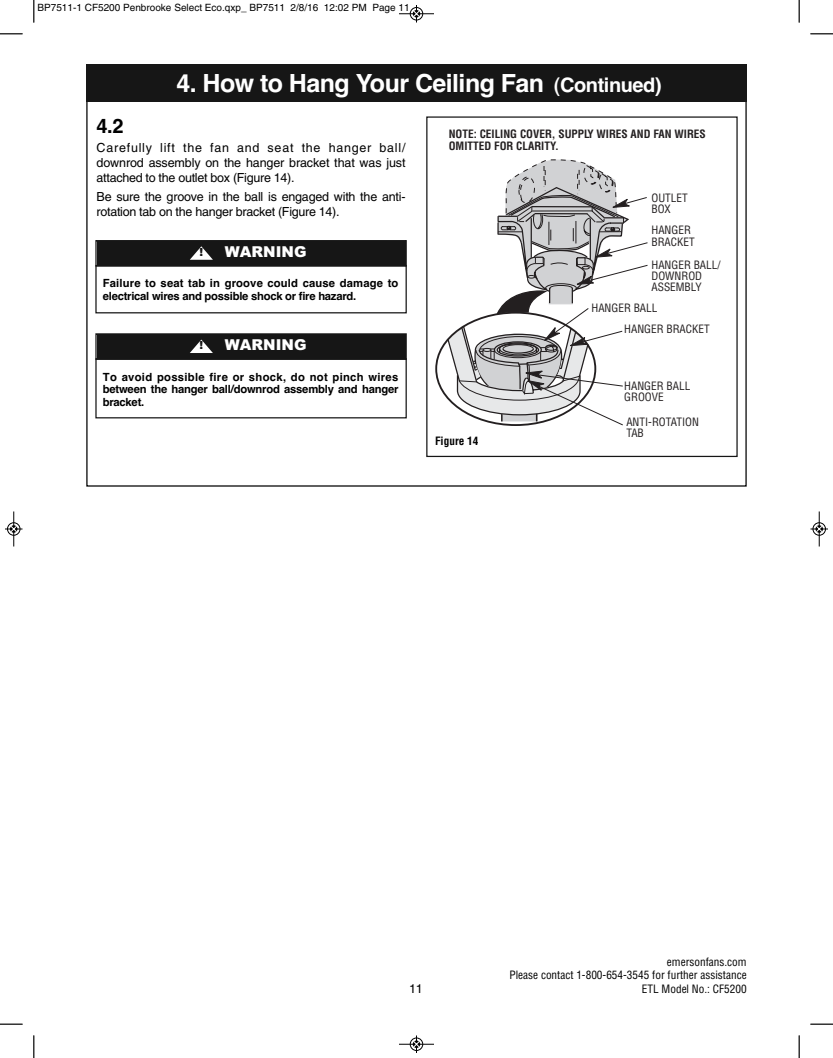
<style>
.page{position:relative;width:833px;height:1058px;background:#fff}
.page>*{position:absolute;margin:0;border:0;box-sizing:border-box;transform-origin:0 0}
.t1{font:700 25px "Helvetica";letter-spacing:-.02em;color:#fff}
.t2{font:700 20px "Helvetica";color:#000}
.t3{font:900 15px "Arial";color:#fff}
.t4{font:12.5px/15px "Helvetica";letter-spacing:-.02em;color:#000;text-align:justify}
.t5{font:700 11.25px/12.5px "Helvetica";letter-spacing:-.02em;color:#000;text-align:justify}
.t6{font:condensed 11.25px/11.2px "Helvetica";color:#231f20}
.t7{font:condensed 11.25px/13.8px "Helvetica";color:#000;text-align:right}
.t8{font:700 condensed 11.25px/11.2px "Helvetica";color:#231f20}
.t9{font:700 condensed 11.25px "Helvetica";color:#000}
.t10{font:900 11.25px "Arial";color:#161616}
.t11{font:10px "Helvetica";color:#000}
.s1{font-size:20px}
</style>
<div class="page">
<div style="left:86px;top:64px;width:660px;height:37px;background:#161616"></div>
<div style="left:95px;top:358px;width:312px;height:60px;border:1px solid #161616"></div>
<div style="left:97px;top:334px;width:308px;height:24px;background:#161616"></div>
<div style="left:95px;top:333px;width:312px;height:27px;border:1px solid #161616"></div>
<svg style="left:190px;top:339px;width:23px;height:14px"></svg>
<div style="left:95px;top:265px;width:312px;height:48px;border:1px solid #161616"></div>
<div style="left:97px;top:241px;width:308px;height:24px;background:#161616"></div>
<div style="left:95px;top:240px;width:312px;height:27px;border:1px solid #161616"></div>
<svg style="left:190px;top:246px;width:23px;height:14px"></svg>
<svg style="left:446px;top:159px;width:202px;height:267px"></svg>
<div style="left:426px;top:116px;width:311px;height:341px;border:1px solid #161616"></div>
<svg style="left:33px;top:0;width:2px;height:22px"></svg>
<svg style="left:0;top:33px;width:22px;height:2px"></svg>
<svg style="left:798px;top:0;width:2px;height:22px"></svg>
<svg style="left:810px;top:33px;width:22px;height:2px"></svg>
<svg style="left:33px;top:1035px;width:2px;height:23px"></svg>
<svg style="left:0;top:1023px;width:22px;height:2px"></svg>
<svg style="left:798px;top:1035px;width:2px;height:23px"></svg>
<svg style="left:810px;top:1023px;width:22px;height:2px"></svg>
<hr style="left:399px;top:14px;width:35px;height:1px;background:#000">
<div style="left:410px;top:7px;width:13px;height:13px;border:1px solid #000;border-radius:50%"></div>
<svg style="left:413px;top:5px;width:6px;height:17px"></svg>
<hr style="left:399px;top:1044px;width:35px;height:1px;background:#000">
<div style="left:410px;top:1037px;width:13px;height:13px;border:1px solid #000;border-radius:50%"></div>
<svg style="left:413px;top:1035px;width:6px;height:17px"></svg>
<hr style="left:14px;top:511px;width:1px;height:35px;background:#000">
<div style="left:7px;top:522px;width:13px;height:13px;border:1px solid #000;border-radius:50%"></div>
<svg style="left:5px;top:526px;width:17px;height:6px"></svg>
<hr style="left:819px;top:511px;width:1px;height:35px;background:#000">
<div style="left:812px;top:522px;width:13px;height:13px;border:1px solid #000;border-radius:50%"></div>
<svg style="left:810px;top:526px;width:18px;height:6px"></svg>
<p class="t11" style="left:38px;top:4px;width:373px">BP7511-1 CF5200 Penbrooke Select Eco.qxp_ BP7511 2/8/16 12:02 PM Page 11</p>
<h1 class="t1" style="left:176px;top:69px;width:487px">4. How to Hang Your Ceiling Fan <span class="s1">(Continued)</span></h1>
<h2 class="t2" style="left:97px;top:115px;width:28px">4.2</h2>
<p class="t4" style="left:97px;top:141px;width:310px">Carefully lift the fan and seat the hanger ball/ downrod assembly on the hanger bracket that was just attached to the outlet box (Figure 14).</p>
<p class="t4" style="left:97px;top:190px;width:310px">Be sure the groove in the ball is engaged with the anti&shy;rotation tab on the hanger bracket (Figure 14).</p>
<p class="t10" style="left:199px;top:245px;width:5px">!</p>
<p class="t3" style="left:225px;top:243px;width:83px">WARNING</p>
<p class="t5" style="left:103px;top:277px;width:297px">Failure to seat tab in groove could cause damage to electrical wires and possible shock or fire hazard.</p>
<p class="t10" style="left:199px;top:338px;width:5px">!</p>
<p class="t3" style="left:225px;top:336px;width:83px">WARNING</p>
<p class="t5" style="left:103px;top:370px;width:297px">To avoid possible fire or shock, do not pinch wires between the hanger ball/downrod assembly and hanger bracket.</p>
<p class="t8" style="left:448px;top:129px;width:258px">NOTE: CEILING COVER, SUPPLY WIRES AND FAN WIRES<br>OMITTED FOR CLARITY.</p>
<p class="t6" style="left:651px;top:192px;width:38px">OUTLET<br>BOX</p>
<p class="t6" style="left:651px;top:225px;width:45px">HANGER<br>BRACKET</p>
<p class="t6" style="left:651px;top:259px;width:71px">HANGER BALL/<br>DOWNROD<br>ASSEMBLY</p>
<p class="t6" style="left:591px;top:303px;width:67px">HANGER BALL</p>
<p class="t9" style="left:435px;top:435px;width:45px">Figure 14</p>
<p class="t6" style="left:624px;top:324px;width:87px">HANGER BRACKET</p>
<p class="t6" style="left:624px;top:380px;width:67px">HANGER BALL<br>GROOVE</p>
<p class="t6" style="left:626px;top:416px;width:74px">ANTI-ROTATION<br>TAB</p>
<p class="t4" style="left:409px;top:982px;width:15px">11</p>
<p class="t7" style="left:509px;top:954px;width:239px">emersonfans.com<br>Please contact 1-800-654-3545 for further assistance<br>ETL Model No.: CF5200</p>
</div>
